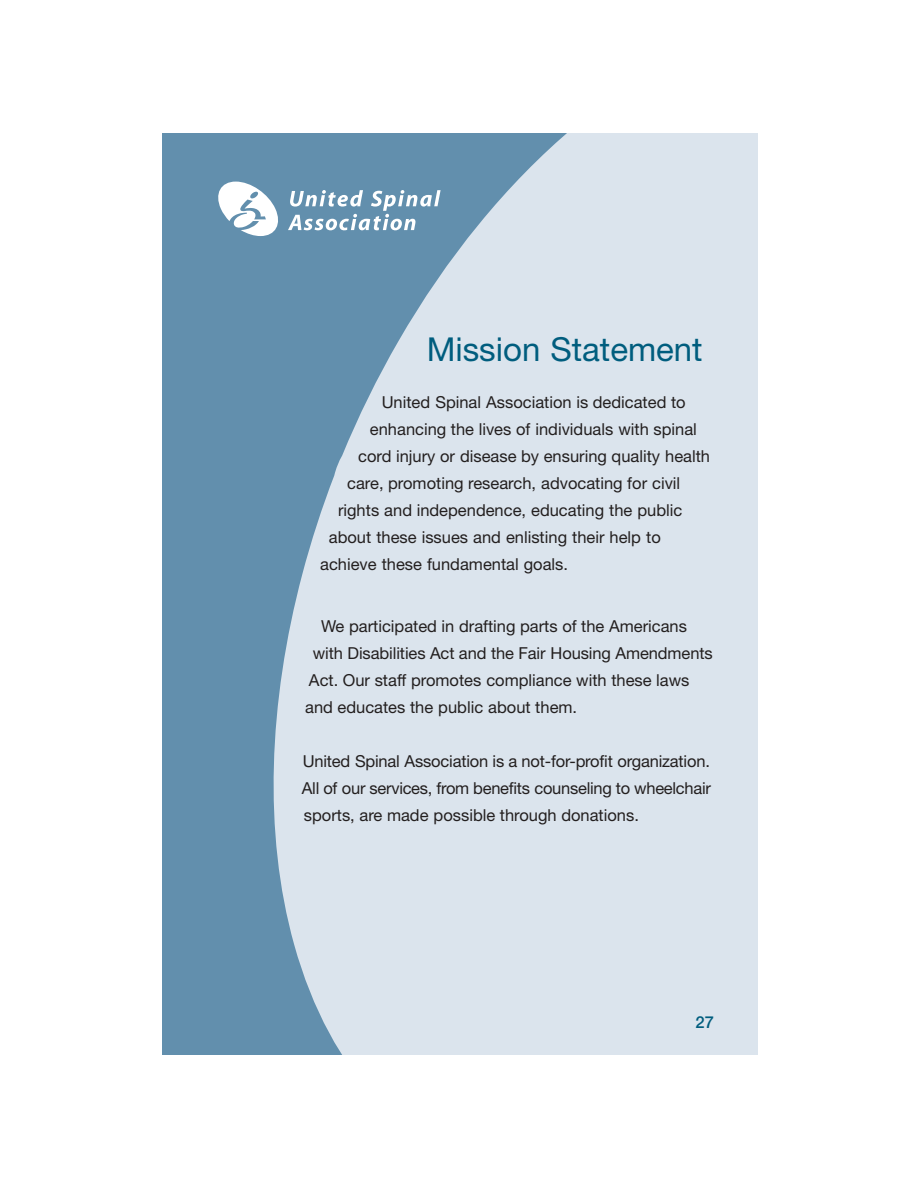
<style>
.page{position:relative;width:918px;height:1188px;background:#fff}
.page>*{position:absolute;margin:0;border:0;box-sizing:border-box;transform-origin:0 0}
.t1{font:33px "Helvetica Neue";color:#005d7e}
.t2{font:16.5px/27px "Helvetica Neue";color:#231f1f;text-align:justify}
.t3{font:500 16.5px "Helvetica Neue";color:#005d7e}
</style>
<div class="page">
<div style="left:162px;top:134px;width:596px;height:920px;background:#628fad"></div>
<svg style="left:273px;top:134px;width:485px;height:920px;fill:#dbe4ed"></svg>
<svg style="left:288px;top:190px;width:153px;height:40px"></svg>
<svg style="left:218px;top:182px;width:64px;height:54px"></svg>
<h1 class="t1" style="left:427px;top:337px;width:277px">Mission Statement</h1>
<p class="t2" style="left:382px;top:391px;width:306px">United Spinal Association is dedicated to</p>
<p class="t2" style="left:370px;top:418px;width:328px">enhancing the lives of individuals with spinal</p>
<p class="t2" style="left:358px;top:445px;width:353px">cord injury or disease by ensuring quality health</p>
<p class="t2" style="left:347px;top:472px;width:335px">care, promoting research, advocating for civil</p>
<p class="t2" style="left:338px;top:499px;width:346px">rights and independence, educating the public</p>
<p class="t2" style="left:329px;top:526px;width:333px">about these issues and enlisting their help to</p>
<p class="t2" style="left:320px;top:553px;width:249px">achieve these fundamental goals.</p>
<p class="t2" style="left:321px;top:614px;width:367px">We participated in drafting parts of the Americans</p>
<p class="t2" style="left:313px;top:641px;width:401px">with Disabilities Act and the Fair Housing Amendments</p>
<p class="t2" style="left:309px;top:668px;width:382px">Act. Our staff promotes compliance with these laws</p>
<p class="t2" style="left:305px;top:695px;width:274px">and educates the public about them.</p>
<p class="t2" style="left:302px;top:749px;width:410px">United Spinal Association is a not-for-profit organization.<br>All of our services, from benefits counseling to wheelchair sports, are made possible through donations.</p>
<p class="t3" style="left:696px;top:1016px;width:20px">27</p>
</div>
